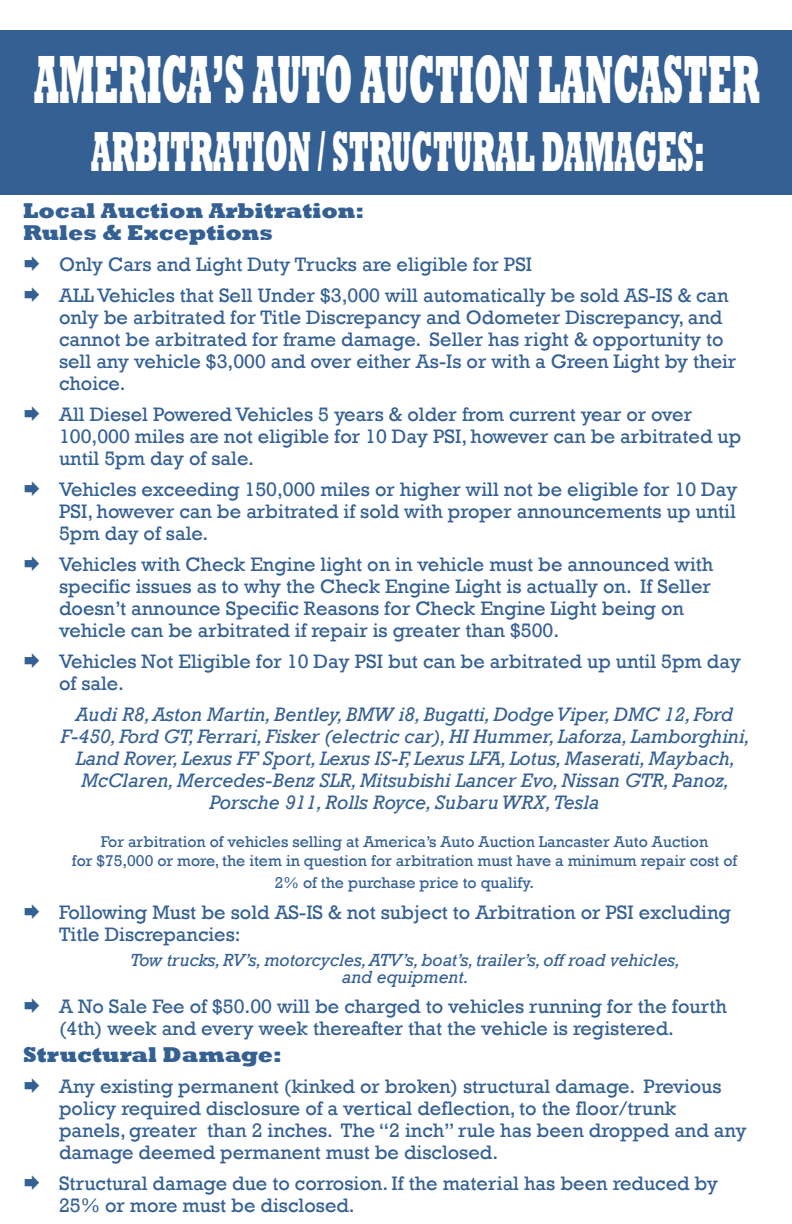
<style>
.page{position:relative;width:792px;height:1224px;background:#fff}
.page>*{position:absolute;margin:0;border:0;box-sizing:border-box;transform-origin:0 0}
.t1{font:800 70px "Rockwell";color:#fff;scale:.46 1}
.t2{font:800 58px "Rockwell";color:#fff;scale:.46 1}
.t3{font:800 22px/22px "Rockwell";color:#346094}
.t4{font:20px/22px "Rockwell";color:#346094}
.t5{font:italic 20px/22px "Rockwell";color:#346094;text-align:center}
.t6{font:italic 18px/17px "Rockwell";color:#346094;text-align:center}
.t7{font:16px/19px "Rockwell";color:#346094;text-align:center}
</style>
<div class="page">
<div style="left:0;top:30px;width:792px;height:164px;background:#346094"></div>
<h1 class="t1" style="left:34px;top:39px;width:1579px">AMERICA’S AUTO AUCTION LANCASTER</h1>
<h2 class="t2" style="left:91px;top:118px;width:1335px">ARBITRATION / STRUCTURAL DAMAGES:</h2>
<p class="t3" style="left:23px;top:200px;width:343px">Local Auction Arbitration:<br>Rules &amp; Exceptions</p>
<p class="t4" style="left:23px;top:254px;width:511px">◻ Only Cars and Light Duty Trucks are eligible for PSI</p>
<p class="t4" style="left:59px;top:285px;width:679px;text-indent:-36px">◻ ALL Vehicles that Sell Under $3,000 will automatically be sold AS-IS &amp; can only be arbitrated for Title Discrepancy and Odometer Discrepancy, and cannot be arbitrated for frame damage. Seller has right &amp; opportunity to sell any vehicle $3,000 and over either As-Is or with a Green Light by their choice.</p>
<p class="t4" style="left:59px;top:404px;width:684px;text-indent:-36px">◻ All Diesel Powered Vehicles 5 years &amp; older from current year or over<br>100,000 miles are not eligible for 10 Day PSI, however can be arbitrated up until 5pm day of sale.</p>
<p class="t4" style="left:59px;top:479px;width:680px;text-align:justify;text-indent:-36px">◻ Vehicles exceeding 150,000 miles or higher will not be eligible for 10 Day PSI, however can be arbitrated if sold with proper announcements up until 5pm day of sale.</p>
<p class="t4" style="left:59px;top:554px;width:656px;text-indent:-36px">◻ Vehicles with Check Engine light on in vehicle must be announced with specific issues as to why the Check Engine Light is actually on. If Seller doesn’t announce Specific Reasons for Check Engine Light being on vehicle can be arbitrated if repair is greater than $500.</p>
<p class="t4" style="left:59px;top:651px;width:683px;text-indent:-36px">◻ Vehicles Not Eligible for 10 Day PSI but can be arbitrated up until 5pm day of sale.</p>
<p class="t5" style="left:61px;top:704px;width:691px">Audi R8, Aston Martin, Bentley, BMW i8, Bugatti, Dodge Viper, DMC 12, Ford F-450, Ford GT, Ferrari, Fisker (electric car), HI Hummer, Laforza, Lamborghini, Land Rover, Lexus FF Sport, Lexus IS-F, Lexus LFA, Lotus, Maserati, Maybach, McClaren, Mercedes-Benz SLR, Mitsubishi Lancer Evo, Nissan GTR, Panoz, Porsche 911, Rolls Royce, Subaru WRX, Tesla</p>
<p class="t7" style="left:72px;top:833px;width:667px">For arbitration of vehicles selling at America’s Auto Auction Lancaster Auto Auction<br>for $75,000 or more, the item in question for arbitration must have a minimum repair cost of</p>
<p class="t7" style="left:275px;top:874px;width:261px">2% of the purchase price to qualify.</p>
<p class="t4" style="left:59px;top:902px;width:673px;text-indent:-36px">◻ Following Must be sold AS-IS &amp; not subject to Arbitration or PSI excluding<br>Title Discrepancies:</p>
<p class="t6" style="left:131px;top:952px;width:551px">Tow trucks, RV’s, motorcycles, ATV’s, boat’s, trailer’s, off road vehicles, and equipment.</p>
<p class="t4" style="left:59px;top:996px;width:669px;text-indent:-36px">◻ A No Sale Fee of $50.00 will be charged to vehicles running for the fourth (4th) week and every week thereafter that the vehicle is registered.</p>
<p class="t3" style="left:23px;top:1044px;width:260px">Structural Damage:</p>
<p class="t4" style="left:59px;top:1075px;width:689px;text-indent:-36px">◻ Any existing permanent (kinked or broken) structural damage. Previous policy required disclosure of a vertical deflection, to the floor/trunk panels, greater than 2 inches. The “2 inch” rule has been dropped and any damage deemed permanent must be disclosed.</p>
<p class="t4" style="left:59px;top:1172px;width:660px;text-indent:-36px">◻ Structural damage due to corrosion. If the material has been reduced by<br>25% or more must be disclosed.</p>
</div>
